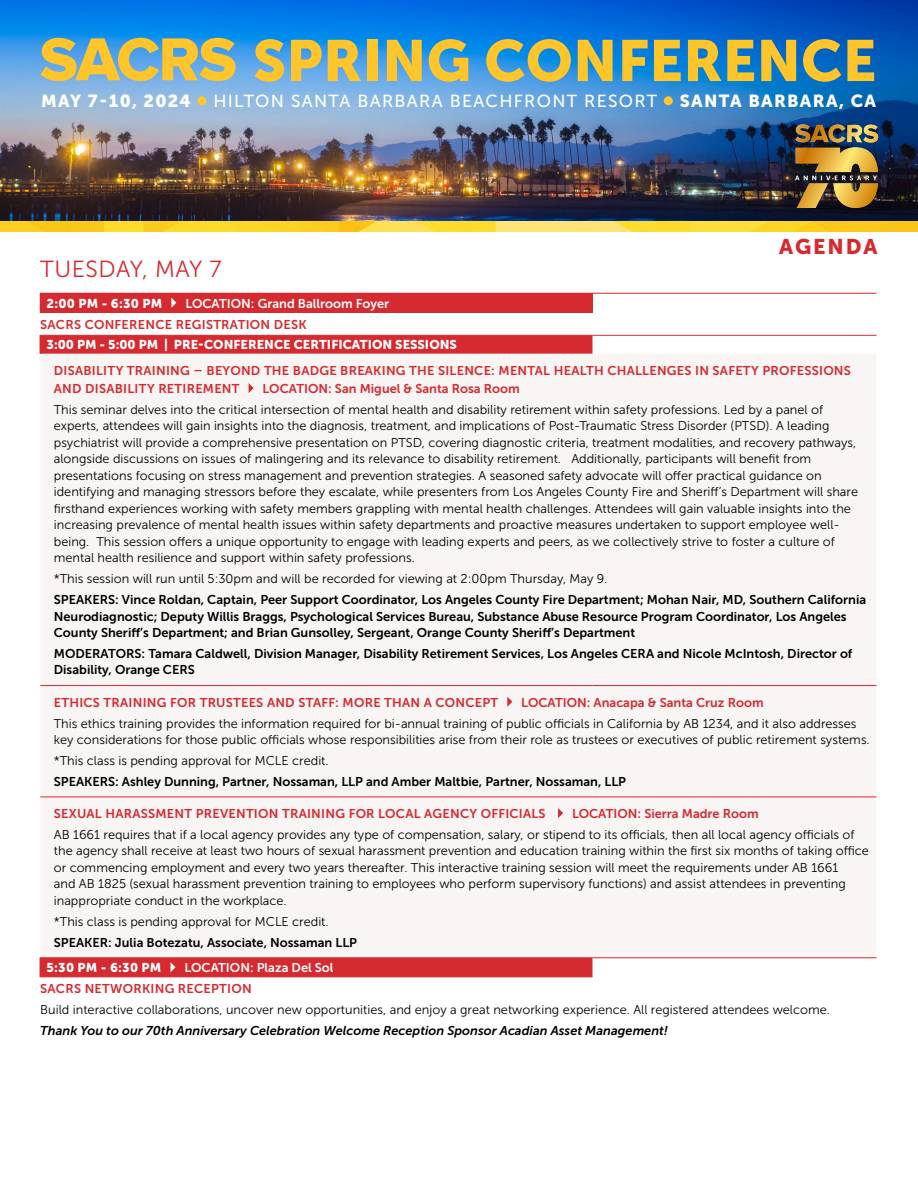
<style>
.page{position:relative;width:918px;height:1188px;background:#fff}
.page>*{position:absolute;margin:0;border:0;box-sizing:border-box;transform-origin:0 0}
.t1{font:57.75px "Museo Sans 900";color:#ffc52b}
.t2{font:23.25px "Museo Sans 300";letter-spacing:.02em;color:#d52a2f}
.t3{font:21.15px "Museo Sans 900";letter-spacing:.09em;color:#d52a2f}
.t4{font:17.4px "Museo Sans 500";letter-spacing:.075em;color:#fff}
.t5{font:17.4px "Museo Sans 900";letter-spacing:.075em;color:#fff}
.t6{font:12.75px/16.5px "Museo Sans 300";color:#000}
.t7{font:12.75px/16.5px "Museo Sans 700";color:#000}
.t8{font:12.75px/18.6px "Museo Sans 700";letter-spacing:.02em;color:#d52a2f}
.t9{font:12.75px "Museo Sans 700";color:#d52a2f}
.t10{font:italic 12.75px "Museo Sans 700";color:#000}
.t11{font:12.75px "Museo Sans 900";color:#fff}
.t12{font:12.75px "Museo Sans 700";color:#fff}
</style>
<div class="page">
<img style="left:0;top:0;width:918px;height:221px">
<img style="left:0;top:221px;width:918px;height:10px">
<div style="left:197px;top:96px;width:9px;height:9px;background:#ffc632;border-radius:50%"></div>
<div style="left:664px;top:96px;width:9px;height:9px;background:#ffc632;border-radius:50%"></div>
<svg style="left:41px;top:38px;width:195px;height:43px;background:#b9b777"></svg>
<img style="left:795px;top:124px;width:90px;height:83px">
<div style="left:40px;top:293px;width:552px;height:19px;background:#d52a2f"></div>
<div style="left:41px;top:336px;width:551px;height:640px;background:#d52a2f"></div>
<div style="left:40px;top:354px;width:837px;height:603px;background:#f9f5f5"></div>
<svg style="left:40px;top:336px;width:1px;height:18px"></svg>
<svg style="left:40px;top:958px;width:1px;height:18px"></svg>
<hr style="left:40px;top:976px;width:553px;height:1px;background:#d52a2f">
<hr style="left:592px;top:293px;width:285px;height:1px;background:#d52a2f">
<hr style="left:40px;top:335px;width:553px;height:1px;background:#d52a2f">
<hr style="left:592px;top:335px;width:285px;height:1px;background:#d52a2f">
<hr style="left:40px;top:685px;width:553px;height:1px;background:#d52a2f">
<hr style="left:592px;top:685px;width:285px;height:1px;background:#d52a2f">
<hr style="left:40px;top:797px;width:553px;height:1px;background:#d52a2f">
<hr style="left:592px;top:797px;width:285px;height:1px;background:#d52a2f">
<hr style="left:40px;top:957px;width:553px;height:1px;background:#d52a2f">
<hr style="left:592px;top:957px;width:285px;height:1px;background:#d52a2f">
<hr style="left:40px;top:312px;width:552px;height:1px;background:#d52a2f">
<svg style="left:171px;top:298px;width:5px;height:10px"></svg>
<svg style="left:249px;top:383px;width:5px;height:10px"></svg>
<svg style="left:507px;top:697px;width:5px;height:10px"></svg>
<svg style="left:558px;top:808px;width:5px;height:10px"></svg>
<svg style="left:170px;top:962px;width:6px;height:10px"></svg>
<h1 class="t1" style="left:253px;top:28px;width:625px">SPRING CONFERENCE</h1>
<h3 class="t5" style="left:41px;top:91px;width:151px">MAY 7-10, 2024</h3>
<h3 class="t4" style="left:213px;top:91px;width:445px">HILTON SANTA BARBARA BEACHFRONT RESORT</h3>
<h3 class="t5" style="left:680px;top:91px;width:198px">SANTA BARBARA, CA</h3>
<h3 class="t3" style="left:779px;top:234px;width:100px">AGENDA</h3>
<h2 class="t2" style="left:40px;top:257px;width:183px">TUESDAY, MAY 7</h2>
<p class="t11" style="left:47px;top:296px;width:117px">2:00 PM - 6:30 PM</p>
<p class="t12" style="left:185px;top:296px;width:205px">LOCATION: Grand Ballroom Foyer</p>
<p class="t8" style="left:40px;top:315px;width:268px">SACRS CONFERENCE REGISTRATION DESK</p>
<p class="t11" style="left:47px;top:338px;width:412px">3:00 PM - 5:00 PM | PRE-CONFERENCE CERTIFICATION SESSIONS</p>
<p class="t8" style="left:54px;top:361px;width:799px">DISABILITY TRAINING – BEYOND THE BADGE BREAKING THE SILENCE: MENTAL HEALTH CHALLENGES IN SAFETY PROFESSIONS<br>AND DISABILITY RETIREMENT</p>
<p class="t9" style="left:263px;top:382px;width:259px">LOCATION: San Miguel &amp; Santa Rosa Room</p>
<p class="t6" style="left:54px;top:401px;width:806px">This seminar delves into the critical intersection of mental health and disability retirement within safety professions. Led by a panel of experts, attendees will gain insights into the diagnosis, treatment, and implications of Post-Traumatic Stress Disorder (PTSD). A leading psychiatrist will provide a comprehensive presentation on PTSD, covering diagnostic criteria, treatment modalities, and recovery pathways, alongside discussions on issues of malingering and its relevance to disability retirement. Additionally, participants will benefit from presentations focusing on stress management and prevention strategies. A seasoned safety advocate will offer practical guidance on identifying and managing stressors before they escalate, while presenters from Los Angeles County Fire and Sheriff’s Department will share firsthand experiences working with safety members grappling with mental health challenges. Attendees will gain valuable insights into the increasing prevalence of mental health issues within safety departments and proactive measures undertaken to support employee well&shy;being. This session offers a unique opportunity to engage with leading experts and peers, as we collectively strive to foster a culture of mental health resilience and support within safety professions.</p>
<p class="t6" style="left:54px;top:571px;width:555px">*This session will run until 5:30pm and will be recorded for viewing at 2:00pm Thursday, May 9.</p>
<p class="t7" style="left:54px;top:591px;width:814px">SPEAKERS: Vince Roldan, Captain, Peer Support Coordinator, Los Angeles County Fire Department; Mohan Nair, MD, Southern California<br>Neurodiagnostic; Deputy Willis Braggs, Psychological Services Bureau, Substance Abuse Resource Program Coordinator, Los Angeles<br>County Sheriff’s Department; and Brian Gunsolley, Sergeant, Orange County Sheriff’s Department</p>
<p class="t7" style="left:54px;top:645px;width:800px">MODERATORS: Tamara Caldwell, Division Manager, Disability Retirement Services, Los Angeles CERA and Nicole McIntosh, Director of<br>Disability, Orange CERS</p>
<p class="t8" style="left:54px;top:693px;width:446px">ETHICS TRAINING FOR TRUSTEES AND STAFF: MORE THAN A CONCEPT</p>
<p class="t9" style="left:521px;top:695px;width:244px">LOCATION: Anacapa &amp; Santa Cruz Room</p>
<p class="t6" style="left:54px;top:715px;width:817px">This ethics training provides the information required for bi-annual training of public officials in California by AB 1234, and it also addresses key considerations for those public officials whose responsibilities arise from their role as trustees or executives of public retirement systems.</p>
<p class="t6" style="left:54px;top:752px;width:276px">*This class is pending approval for MCLE credit.</p>
<p class="t7" style="left:54px;top:773px;width:574px">SPEAKERS: Ashley Dunning, Partner, Nossaman, LLP and Amber Maltbie, Partner, Nossaman, LLP</p>
<p class="t8" style="left:54px;top:804px;width:493px">SEXUAL HARASSMENT PREVENTION TRAINING FOR LOCAL AGENCY OFFICIALS</p>
<p class="t9" style="left:572px;top:807px;width:188px">LOCATION: Sierra Madre Room</p>
<p class="t6" style="left:54px;top:826px;width:817px">AB 1661 requires that if a local agency provides any type of compensation, salary, or stipend to its officials, then all local agency officials of the agency shall receive at least two hours of sexual harassment prevention and education training within the first six months of taking office or commencing employment and every two years thereafter. This interactive training session will meet the requirements under AB 1661<br>and AB 1825 (sexual harassment prevention training to employees who perform supervisory functions) and assist attendees in preventing inappropriate conduct in the workplace.</p>
<p class="t6" style="left:54px;top:913px;width:276px">*This class is pending approval for MCLE credit.</p>
<p class="t7" style="left:54px;top:934px;width:305px">SPEAKER: Julia Botezatu, Associate, Nossaman LLP</p>
<p class="t11" style="left:47px;top:961px;width:116px">5:30 PM - 6:30 PM</p>
<p class="t12" style="left:184px;top:961px;width:151px">LOCATION: Plaza Del Sol</p>
<p class="t8" style="left:40px;top:979px;width:213px">SACRS NETWORKING RECEPTION</p>
<p class="t6" style="left:40px;top:1001px;width:791px">Build interactive collaborations, uncover new opportunities, and enjoy a great networking experience. All registered attendees welcome.</p>
<p class="t10" style="left:40px;top:1023px;width:629px">Thank You to our 70th Anniversary Celebration Welcome Reception Sponsor Acadian Asset Management!</p>
</div>
